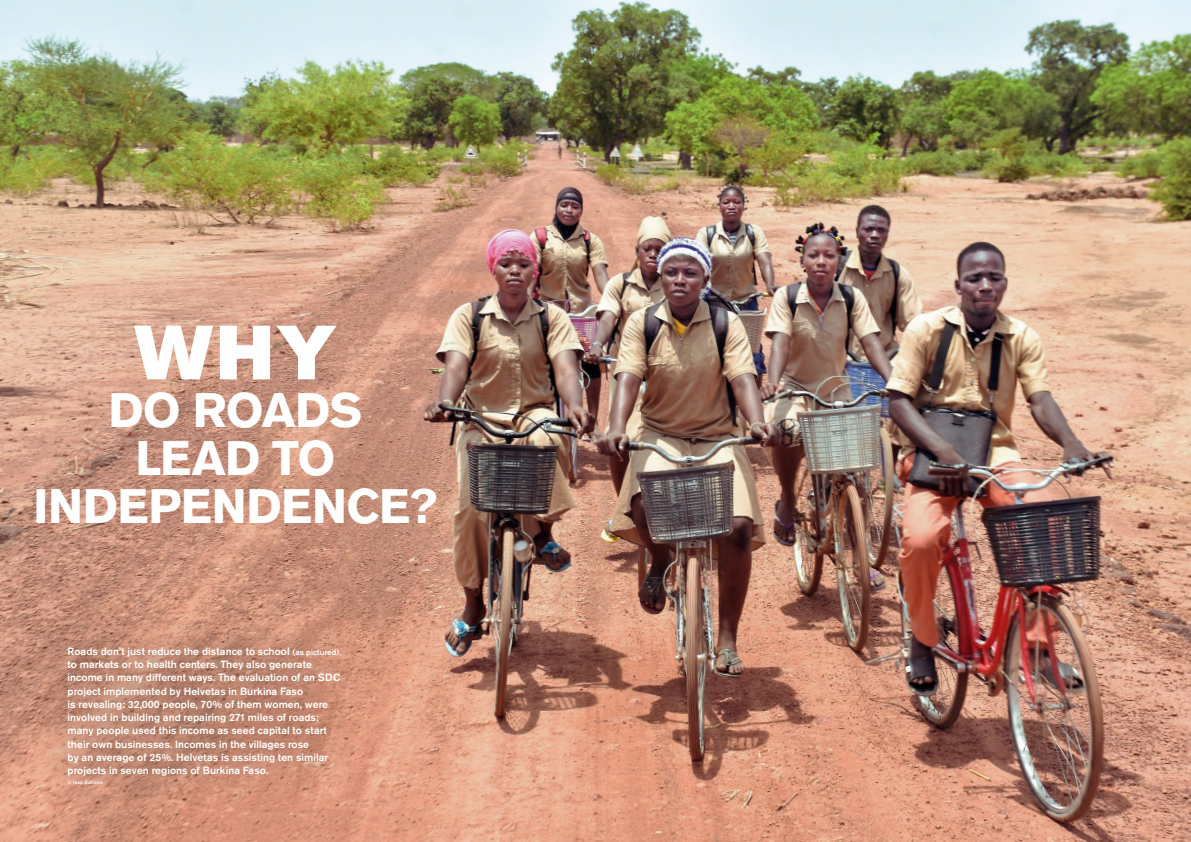
<style>
.page{position:relative;width:1191px;height:842px;background:#fff}
.page>*{position:absolute;margin:0;border:0;box-sizing:border-box;transform-origin:0 0}
.t1{font:76px "Akzidenz Grotesk BE Super";color:#fff}
.t2{font:700 48px/48px "Akzidenz Grotesk BE";letter-spacing:-.01em;color:#fff;text-align:center}
.t3{font:500 10.5px/13.3px "Akzidenz Grotesk BE";letter-spacing:.005em;color:#fff}
.t4{font:500 5px "Akzidenz Grotesk BE";letter-spacing:.02em;color:#fff}
.s1{font-size:8px}
</style>
<div class="page">
<img style="left:0;top:0;width:1191px;height:842px">
<div style="left:32px;top:612px;width:341px;height:208px;background:#000;opacity:.7"></div>
<h1 class="t1" style="left:134px;top:309px;width:204px">WHY</h1>
<h2 class="t2" style="left:34px;top:387px;width:405px">DO ROADS<br>LEAD TO<br>INDEPENDENCE?</h2>
<p class="t3" style="left:68px;top:644px;width:275px">Roads don’t just reduce the distance to school <span class="s1">(as pictured), </span>to markets or to health centers. They also generate income in many different ways. The evaluation of an SDC project implemented by Helvetas in Burkina Faso<br>is revealing: 32,000 people, 70% of them women, were involved in building and repairing 271 miles of roads; many people used this income as seed capital to start their own businesses. Incomes in the villages rose<br>by an average of 25%. Helvetas is assisting ten similar projects in seven regions of Burkina Faso.</p>
<p class="t4" style="left:68px;top:779px;width:37px">© Isso Bationo</p>
</div>
